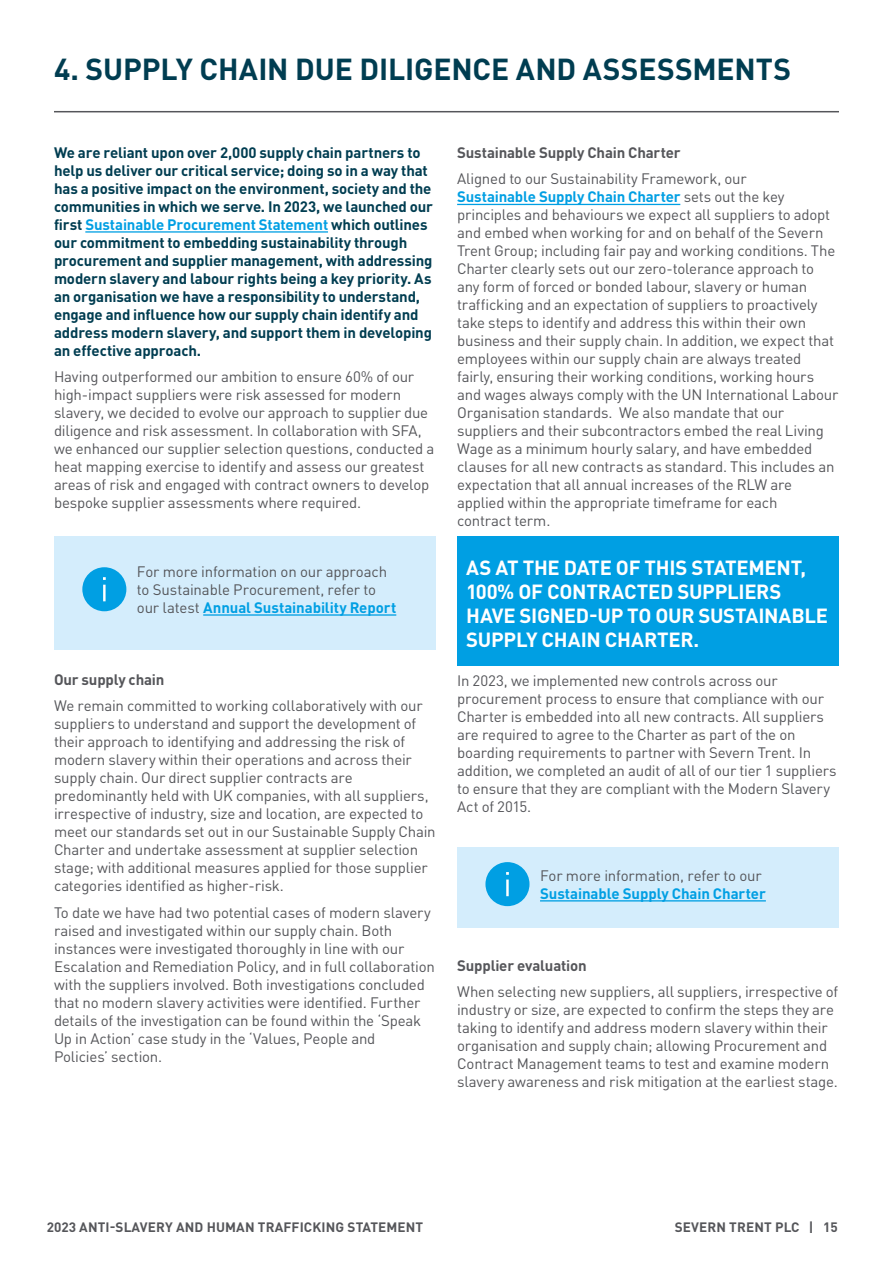
<style>
.page{position:relative;width:893px;height:1263px;background:#fff}
.page>*{position:absolute;margin:0;border:0;box-sizing:border-box;transform-origin:0 0}
.t1{font:700 30px "DINOT";letter-spacing:-.005em;color:#003d51}
.t2{font:700 20.25px/24px "DINOT";letter-spacing:-.015em;color:#fff}
.t3{font:15px/18px "DINOT";letter-spacing:-.015em;color:#55565a}
.t4{font:700 15px/18px "DINOT";letter-spacing:-.01em;color:#003d51}
.t5{font:700 15px "DINOT";letter-spacing:-.01em;color:#55565a}
.t6{font:700 15px "DINOT";letter-spacing:-.005em;color:#009fe3}
.t7{font:700 13.5px "DINOT";letter-spacing:.01em;color:#55565a}
.s1{color:#009fe3}
.s2{font-weight:700;color:#009fe3}
</style>
<div class="page">
<hr style="left:85px;top:231px;width:243px;height:2px;background:#009fe3">
<hr style="left:457px;top:204px;width:223px;height:1px;background:#009fe3">
<div style="left:54px;top:536px;width:382px;height:113px;background:#d4edfc"></div>
<div style="left:82px;top:567px;width:44px;height:44px;background:#009fe3;border-radius:50%"></div>
<hr style="left:103px;top:585px;width:3px;height:16px;background:#fff">
<hr style="left:203px;top:614px;width:193px;height:2px;background:#009fe3">
<div style="left:457px;top:847px;width:382px;height:81px;background:#d4edfc"></div>
<div style="left:485px;top:862px;width:44px;height:44px;background:#009fe3;border-radius:50%"></div>
<hr style="left:506px;top:879px;width:3px;height:17px;background:#fff">
<hr style="left:540px;top:900px;width:226px;height:1px;background:#009fe3">
<div style="left:457px;top:536px;width:382px;height:129px;background:#009fe3"></div>
<hr style="left:54px;top:111px;width:785px;height:1px;background:#55565a">
<h1 class="t1" style="left:54px;top:49px;width:739px">4. SUPPLY CHAIN DUE DILIGENCE AND ASSESSMENTS</h1>
<p class="t4" style="left:54px;top:143px;width:381px">We are reliant upon over 2,000 supply chain partners to help us deliver our critical service; doing so in a way that has a positive impact on the environment, society and the communities in which we serve. In 2023, we launched our first <span class="s1">Sustainable Procurement Statement</span> which outlines our commitment to embedding sustainability through procurement and supplier management, with addressing modern slavery and labour rights being a key priority. As an organisation we have a responsibility to understand, engage and influence how our supply chain identify and address modern slavery, and support them in developing an effective approach.</p>
<p class="t3" style="left:54px;top:368px;width:382px">Having outperformed our ambition to ensure 60% of our high-impact suppliers were risk assessed for modern slavery, we decided to evolve our approach to supplier due diligence and risk assessment. In collaboration with SFA, we enhanced our supplier selection questions, conducted a heat mapping exercise to identify and assess our greatest areas of risk and engaged with contract owners to develop bespoke supplier assessments where required.</p>
<p class="t3" style="left:137px;top:562px;width:261px">For more information on our approach to Sustainable Procurement, refer to our latest <span class="s2">Annual Sustainability Report</span></p>
<p class="t5" style="left:54px;top:669px;width:112px">Our supply chain</p>
<p class="t3" style="left:54px;top:696px;width:383px">We remain committed to working collaboratively with our suppliers to understand and support the development of their approach to identifying and addressing the risk of modern slavery within their operations and across their supply chain. Our direct supplier contracts are predominantly held with UK companies, with all suppliers, irrespective of industry, size and location, are expected to meet our standards set out in our Sustainable Supply Chain Charter and undertake assessment at supplier selection stage; with additional measures applied for those supplier categories identified as higher-risk.</p>
<p class="t3" style="left:54px;top:903px;width:382px">To date we have had two potential cases of modern slavery raised and investigated within our supply chain. Both instances were investigated thoroughly in line with our Escalation and Remediation Policy, and in full collaboration with the suppliers involved. Both investigations concluded that no modern slavery activities were identified. Further details of the investigation can be found within the ‘Speak Up in Action’ case study in the ‘Values, People and<br>Policies’ section.</p>
<p class="t5" style="left:457px;top:143px;width:225px">Sustainable Supply Chain Charter</p>
<p class="t3" style="left:457px;top:170px;width:383px">Aligned to our Sustainability Framework, our<br><span class="s2">Sustainable Supply Chain Charter</span> sets out the key principles and behaviours we expect all suppliers to adopt and embed when working for and on behalf of the Severn Trent Group; including fair pay and working conditions. The Charter clearly sets out our zero-tolerance approach to any form of forced or bonded labour, slavery or human trafficking and an expectation of suppliers to proactively take steps to identify and address this within their own business and their supply chain. In addition, we expect that employees within our supply chain are always treated fairly, ensuring their working conditions, working hours and wages always comply with the UN International Labour Organisation standards. We also mandate that our suppliers and their subcontractors embed the real Living Wage as a minimum hourly salary, and have embedded clauses for all new contracts as standard. This includes an expectation that all annual increases of the RLW are applied within the appropriate timeframe for each<br>contract term.</p>
<h2 class="t2" style="left:466px;top:555px;width:364px">AS AT THE DATE OF THIS STATEMENT,<br>100% OF CONTRACTED SUPPLIERS<br>HAVE SIGNED-UP TO OUR SUSTAINABLE<br>SUPPLY CHAIN CHARTER.</h2>
<p class="t3" style="left:457px;top:671px;width:381px">In 2023, we implemented new controls across our procurement process to ensure that compliance with our Charter is embedded into all new contracts. All suppliers are required to agree to the Charter as part of the on boarding requirements to partner with Severn Trent. In addition, we completed an audit of all of our tier 1 suppliers to ensure that they are compliant with the Modern Slavery Act of 2015.</p>
<p class="t3" style="left:540px;top:866px;width:223px">For more information, refer to our</p>
<p class="t6" style="left:540px;top:884px;width:227px">Sustainable Supply Chain Charter</p>
<p class="t5" style="left:457px;top:955px;width:131px">Supplier evaluation</p>
<p class="t3" style="left:457px;top:982px;width:383px">When selecting new suppliers, all suppliers, irrespective of industry or size, are expected to confirm the steps they are taking to identify and address modern slavery within their organisation and supply chain; allowing Procurement and Contract Management teams to test and examine modern slavery awareness and risk mitigation at the earliest stage.</p>
<p class="t7" style="left:47px;top:1218px;width:378px">2023 ANTI-SLAVERY AND HUMAN TRAFFICKING STATEMENT</p>
<p class="t7" style="left:675px;top:1218px;width:164px">SEVERN TRENT PLC | 15</p>
</div>
